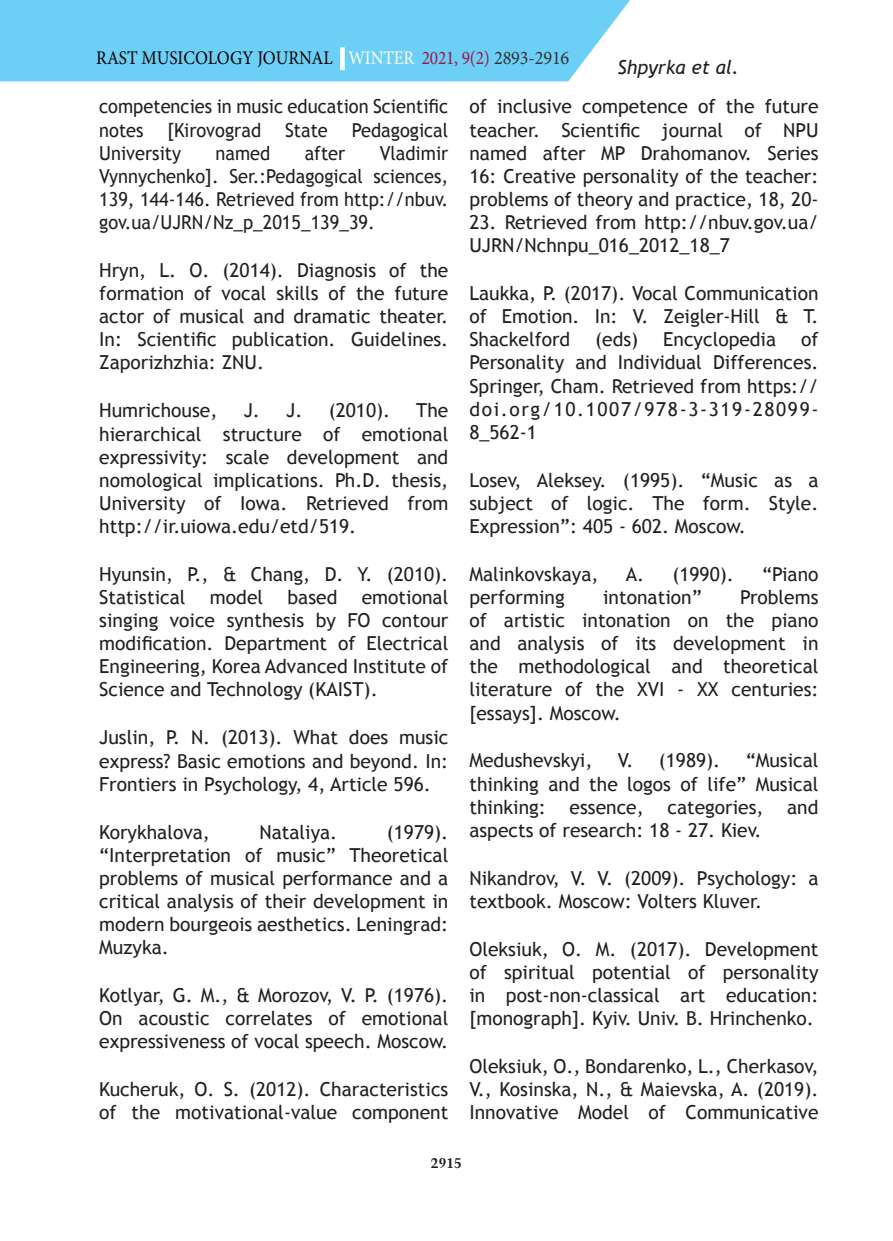
<style>
.page{position:relative;width:893px;height:1241px;background:#fff}
.page>*{position:absolute;margin:0;border:0;box-sizing:border-box;transform-origin:0 0}
.t1{font:19.25px/23.1px "Trebuchet MS";color:#231f20;text-align:justify}
.t2{font:19.25px/23.1px "Trebuchet MS";color:#231f20;text-align:justify;scale:.95 1}
.t3{font:19.25px "Minion Pro";letter-spacing:-.01em;color:#000;scale:.9 1}
.t4{font:italic 19.25px "Trebuchet MS";color:#231f20}
.t5{font:700 14px "Trump Mediaeval";color:#231f20}
.s1{color:#fff}
.s2{color:#9b1746}
.s3{color:#333233}
</style>
<div class="page">
<div style="left:0;top:0;width:630px;height:81px;background:#6bcff6"></div>
<div style="left:340px;top:47px;width:5px;height:23px;border:4px solid #fff"></div>
<p class="t3" style="left:96px;top:45px;width:527px">RAST MUSICOLOGY JOURNAL <span class="s1">| WINTER</span> <span class="s2">2021, 9(2)</span> <span class="s3">2893-2916</span></p>
<p class="t4" style="left:618px;top:56px;width:123px">Shpyrka et al.</p>
<p class="t2" style="left:99px;top:95px;width:369px">competencies in music education Scientific notes [Kirovograd State Pedagogical University</p>
<p class="t2" style="left:99px;top:142px;width:369px;text-indent:280px">Vladimir Vynnychenko]. Ser.:Pedagogical sciences, 139, 144-146. Retrieved from http://nbuv. gov.ua/UJRN/Nz_p_2015_139_39.</p>
<p class="t1" style="left:99px;top:259px;width:351px">Hryn, L. O. (2014). Diagnosis of the formation of vocal skills of the future actor of musical and dramatic theater.<br>In: Scientific publication. Guidelines.<br>Zaporizhzhia: ZNU.</p>
<p class="t1" style="left:99px;top:399px;width:120px">Humrichouse,</p>
<p class="t1" style="left:244px;top:399px;width:60px">J. J.</p>
<p class="t1" style="left:329px;top:399px;width:63px">(2010).</p>
<p class="t2" style="left:215px;top:142px;width:59px">named</p>
<p class="t2" style="left:305px;top:142px;width:44px">after</p>
<p class="t1" style="left:99px;top:399px;width:351px;text-indent:317px">The hierarchical structure of emotional expressivity: scale development and nomological implications. Ph.D. thesis, University of Iowa. Retrieved from http://ir.uiowa.edu/etd/519.</p>
<p class="t1" style="left:99px;top:562px;width:351px">Hyunsin, P., &amp; Chang, D. Y. (2010).<br>Statistical</p>
<p class="t1" style="left:99px;top:585px;width:351px;text-indent:263px">emotional singing voice synthesis by FO contour modification. Department of Electrical Engineering, Korea Advanced Institute of Science and Technology (KAIST).</p>
<p class="t1" style="left:99px;top:726px;width:351px">Juslin, P. N. (2013). What does music express? Basic emotions and beyond. In:<br>Frontiers in Psychology, 4, Article 596.</p>
<p class="t1" style="left:99px;top:820px;width:112px">Korykhalova,</p>
<p class="t1" style="left:259px;top:820px;width:79px">Nataliya.</p>
<p class="t1" style="left:210px;top:585px;width:55px">model</p>
<p class="t1" style="left:288px;top:585px;width:51px">based</p>
<p class="t1" style="left:99px;top:820px;width:351px;text-indent:288px">(1979). “Interpretation of music” Theoretical problems of musical performance and a critical analysis of their development in modern bourgeois aesthetics. Leningrad:<br>Muzyka.</p>
<p class="t1" style="left:99px;top:983px;width:351px">Kotlyar, G. M., &amp; Morozov, V. P. (1976).<br>On acoustic correlates of emotional expressiveness of vocal speech. Moscow.</p>
<p class="t1" style="left:99px;top:1077px;width:351px">Kucheruk, O. S. (2012). Characteristics of the motivational-value component</p>
<p class="t1" style="left:469px;top:95px;width:351px">of inclusive competence of the future teacher. Scientific journal of NPU named after MP Drahomanov. Series 16: Creative personality of the teacher: problems of theory and practice, 18, 20-</p>
<p class="t1" style="left:469px;top:211px;width:351px">23. Retrieved from http://nbuv.gov.ua/<br>UJRN/Nchnpu_016_2012_18_7</p>
<p class="t1" style="left:469px;top:282px;width:351px">Laukka, P. (2017). Vocal Communication of Emotion. In: V. Zeigler-Hill &amp; T.<br>Shackelford</p>
<p class="t1" style="left:469px;top:328px;width:351px;text-indent:332px">of Personality and Individual Differences.<br>Springer, Cham. Retrieved from https:// doi.org/10.1007/978-3-319-28099- 8_562-1</p>
<p class="t1" style="left:469px;top:468px;width:351px">Losev, Aleksey. (1995). “Music as a subject of logic. The form. Style.<br>Expression”: 405 - 602. Moscow.</p>
<p class="t1" style="left:469px;top:562px;width:131px">Malinkovskaya,</p>
<p class="t1" style="left:626px;top:562px;width:110px">A. (1990).</p>
<p class="t1" style="left:762px;top:562px;width:58px">“Piano</p>
<p class="t1" style="left:469px;top:585px;width:97px">performing</p>
<p class="t1" style="left:603px;top:585px;width:100px">intonation”</p>
<p class="t1" style="left:595px;top:328px;width:45px">(eds)</p>
<p class="t1" style="left:663px;top:328px;width:114px">Encyclopedia</p>
<p class="t1" style="left:469px;top:585px;width:351px;text-indent:271px">Problems of artistic intonation on the piano and analysis of its development in the methodological and theoretical literature of the XVI - XX centuries: [essays]. Moscow.</p>
<p class="t1" style="left:469px;top:749px;width:125px">Medushevskyi,</p>
<p class="t1" style="left:618px;top:749px;width:104px">V. (1989).</p>
<p class="t1" style="left:469px;top:749px;width:351px;text-indent:276px">“Musical thinking and the logos of life” Musical thinking: essence, categories, and aspects of research: 18 - 27. Kiev.</p>
<p class="t1" style="left:469px;top:866px;width:351px">Nikandrov, V. V. (2009). Psychology: a textbook. Moscow: Volters Kluver.</p>
<p class="t1" style="left:469px;top:937px;width:351px">Oleksiuk, O. M. (2017). Development of spiritual potential of personality in post-non-classical art education: [monograph]. Kyiv. Univ. B. Hrinchenko.</p>
<p class="t1" style="left:469px;top:1054px;width:351px">Oleksiuk, O., Bondarenko, L., Cherkasov, V., Kosinska, N., &amp; Maievska, A. (2019).<br>Innovative Model of Communicative</p>
<p class="t5" style="left:431px;top:1153px;width:33px">2915</p>
</div>
